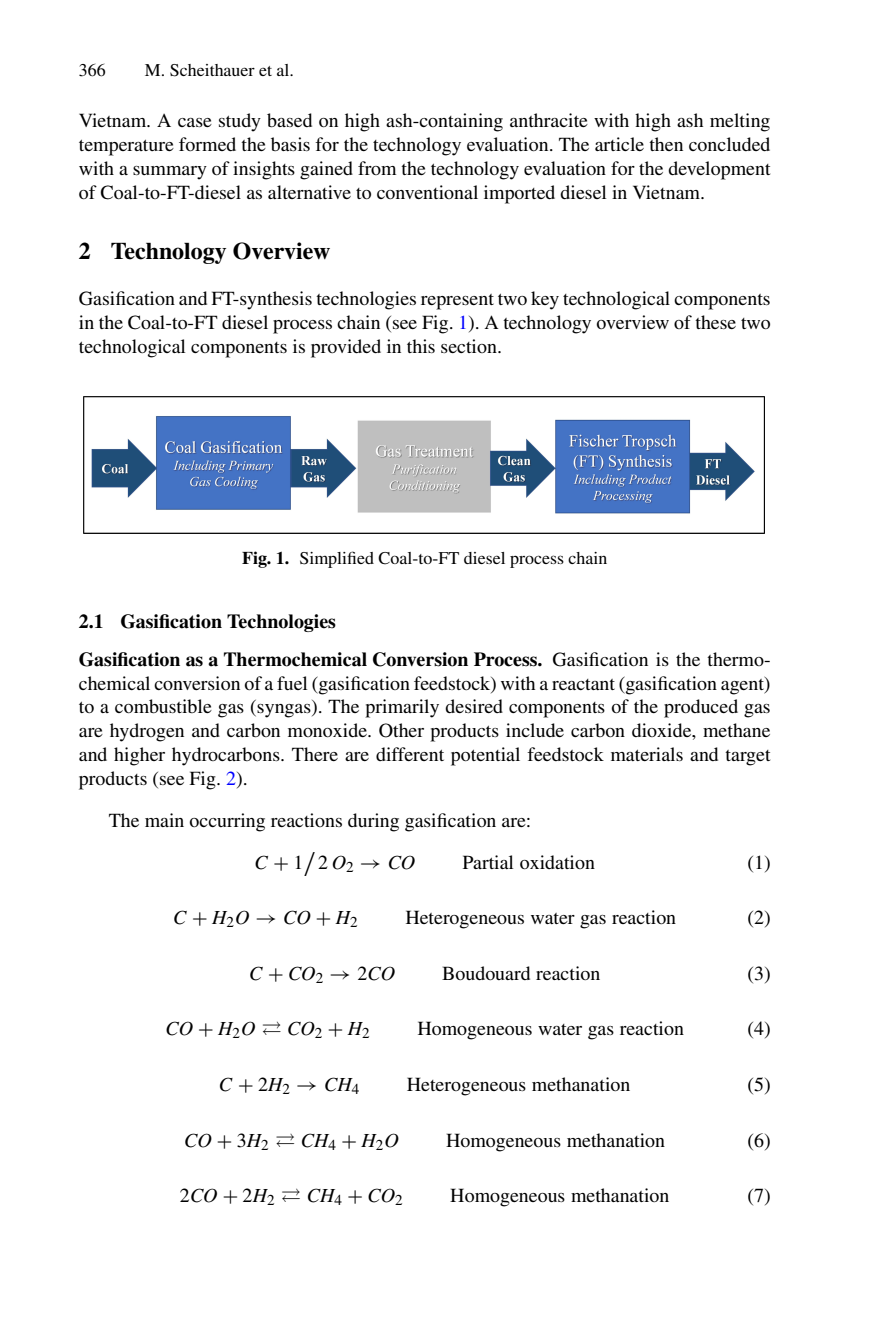
<style>
.page{position:relative;width:879px;height:1333px;background:#fff}
.page>*{position:absolute;margin:0;border:0;box-sizing:border-box;transform-origin:0 0}
.t1{font:24px "Times Bold 19";color:#000}
.t2{font:20px/24px "Times Roman 19";color:#000;text-align:justify}
.t3{font:20px/38px "Times Bold 19";color:#000}
.t4{font:20px "Times Italic 14";color:#000}
.t5{font:20px "MTEX9";color:#000}
.t6{font:18px "Times Roman 19";color:#000}
.s1{color:#00f}
.s2{font-family:"Times Bold 19"}
.s3{font-family:"Times Roman 19"}
.s4{font-family:"MTSYN19"}
.s5{font-family:"MSAM102"}
</style>
<div class="page">
<img style="left:84px;top:397px;width:680px;height:137px">
<p class="t6" style="left:79px;top:63px;width:28px">366</p>
<p class="t6" style="left:145px;top:63px;width:150px">M. Scheithauer et al.</p>
<p class="t2" style="left:79px;top:110px;width:693px">Vietnam. A case study based on high ash-containing anthracite with high ash melting temperature formed the basis for the technology evaluation. The article then concluded with a summary of insights gained from the technology evaluation for the development of Coal-to-FT-diesel as alternative to conventional imported diesel in Vietnam.</p>
<p class="t1" style="left:79px;top:242px;width:253px">2 Technology Overview</p>
<p class="t2" style="left:79px;top:288px;width:693px">Gasification and FT-synthesis technologies represent two key technological components in the Coal-to-FT diesel process chain (see Fig. <span class="s1">1</span>). A technology overview of these two technological components is provided in this section.</p>
<p class="t6" style="left:242px;top:551px;width:367px"><span class="s2">Fig. 1.</span> Simplified Coal-to-FT diesel process chain</p>
<p class="t3" style="left:79px;top:603px;width:693px">2.1 Gasification Technologies<br>Gasification as a Thermochemical Conversion Process. <span class="s3">Gasification is the thermo-</span></p>
<p class="t2" style="left:79px;top:672px;width:693px">chemical conversion of a fuel (gasification feedstock) with a reactant (gasification agent) to a combustible gas (syngas). The primarily desired components of the produced gas are hydrogen and carbon monoxide. Other products include carbon dioxide, methane and higher hydrocarbons. There are different potential feedstock materials and target products (see Fig. <span class="s1">2</span>).</p>
<p class="t2" style="left:109px;top:810px;width:424px">The main occurring reactions during gasification are:</p>
<p class="t4" style="left:254px;top:854px;width:50px">C<span class="s4">+</span><span class="s3">1</span></p>
<p class="t5" style="left:303px;top:833px;width:14px">-</p>
<p class="t4" style="left:318px;top:854px;width:99px"><span class="s3">2</span>O<sub>2</sub> <span class="s4">→</span>CO</p>
<p class="t2" style="left:462px;top:851px;width:134px">Partial oxidation</p>
<p class="t2" style="left:747px;top:851px;width:25px">(1)</p>
<p class="t4" style="left:173px;top:910px;width:186px">C<span class="s4">+</span>H<sub>2</sub>O<span class="s4">→</span>CO<span class="s4">+</span>H<sub>2</sub></p>
<p class="t2" style="left:405px;top:907px;width:272px">Heterogeneous water gas reaction</p>
<p class="t2" style="left:747px;top:907px;width:25px">(2)</p>
<p class="t4" style="left:249px;top:965px;width:148px">C <span class="s4">+</span>CO<sub>2</sub> <span class="s4">→</span> <span class="s3">2</span>CO</p>
<p class="t2" style="left:442px;top:962px;width:160px">Boudouard reaction</p>
<p class="t2" style="left:747px;top:962px;width:25px">(3)</p>
<p class="t4" style="left:166px;top:1021px;width:206px">CO<span class="s4">+</span>H<sub>2</sub>O <span class="s5">-</span> CO<sub>2</sub> <span class="s4">+</span>H<sub>2</sub></p>
<p class="t2" style="left:417px;top:1018px;width:268px">Homogeneous water gas reaction</p>
<p class="t2" style="left:747px;top:1018px;width:25px">(4)</p>
<p class="t4" style="left:219px;top:1076px;width:142px">C <span class="s4">+</span><span class="s3">2</span>H<sub>2</sub> <span class="s4">→</span> CH<sub>4</sub></p>
<p class="t2" style="left:407px;top:1074px;width:225px">Heterogeneous methanation</p>
<p class="t2" style="left:747px;top:1074px;width:25px">(5)</p>
<p class="t4" style="left:184px;top:1132px;width:216px">CO <span class="s4">+</span> <span class="s3">3</span>H<sub>2</sub> <span class="s5">-</span> CH<sub>4</sub> <span class="s4">+</span> H<sub>2</sub>O</p>
<p class="t2" style="left:446px;top:1129px;width:221px">Homogeneous methanation</p>
<p class="t2" style="left:747px;top:1129px;width:25px">(6)</p>
<p class="t4" style="left:180px;top:1188px;width:224px"><span class="s3">2</span>CO <span class="s4">+</span> <span class="s3">2</span>H<sub>2</sub> <span class="s5">-</span> CH<sub>4</sub> <span class="s4">+</span> CO<sub>2</sub></p>
<p class="t2" style="left:450px;top:1185px;width:221px">Homogeneous methanation</p>
<p class="t2" style="left:747px;top:1185px;width:25px">(7)</p>
</div>
